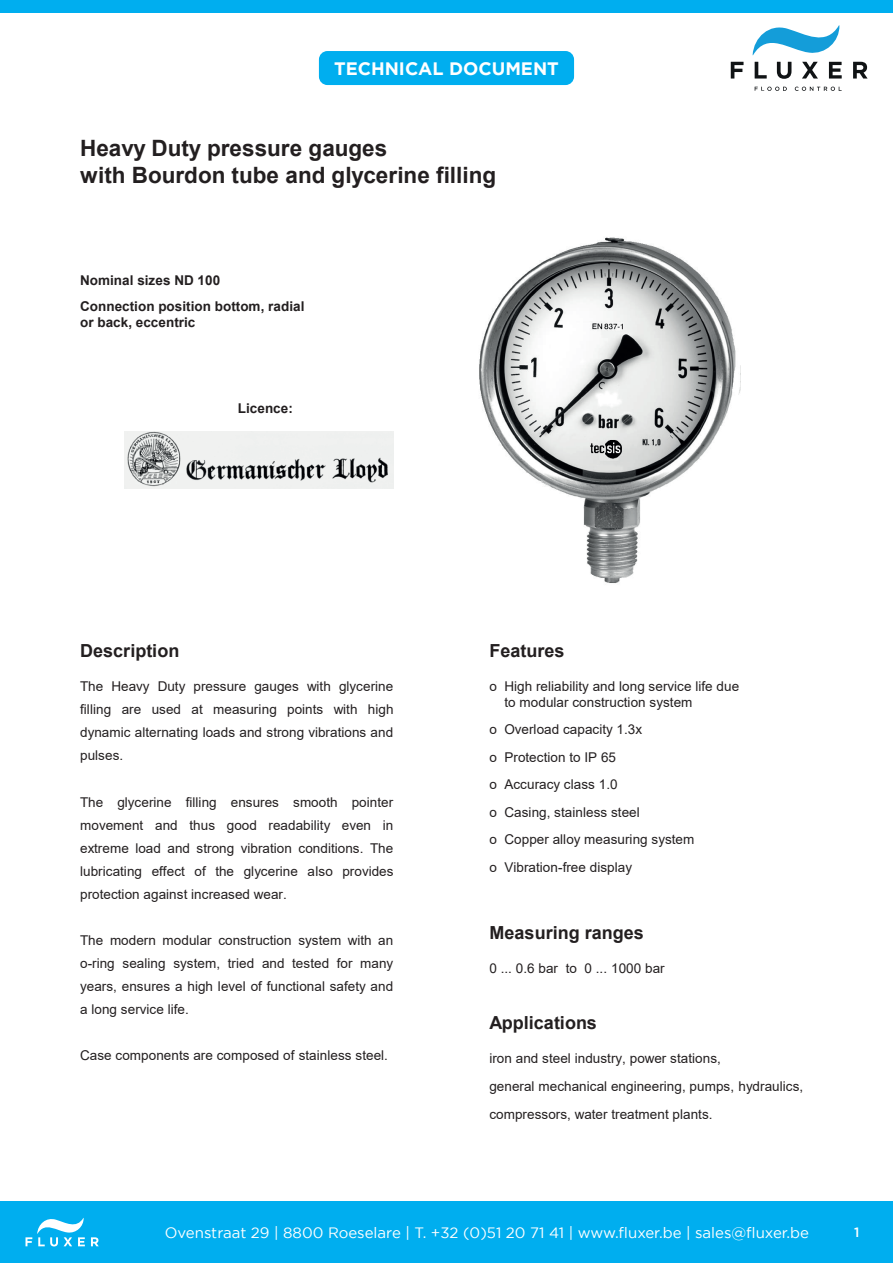
<style>
.page{position:relative;width:893px;height:1263px;background:#fff}
.page>*{position:absolute;margin:0;border:0;box-sizing:border-box;transform-origin:0 0}
.t1{font:700 22.5px/26.7px "Arial";color:#231f20}
.t2{font:700 18px "Arial";color:#231f20}
.t3{font:700 18px "Gotham";color:#fff}
.t4{font:15px "Gotham";color:#fff}
.t5{font:13.5px/23.1px "Arial";letter-spacing:.005em;color:#231f20;text-align:justify}
.t6{font:700 13.5px/25.2px "Arial";letter-spacing:.005em;color:#231f20}
.t7{font:500 13.5px "Gotham";color:#fff}
</style>
<div class="page">
<div style="left:0;top:1201px;width:893px;height:62px;background:#00aeef"></div>
<div style="left:319px;top:51px;width:255px;height:34px;background:#00aeef;border-radius:9px"></div>
<svg style="left:755px;top:87px;width:32px;height:4px"></svg>
<svg style="left:795px;top:87px;width:47px;height:4px"></svg>
<svg style="left:731px;top:62px;width:12px;height:17px"></svg>
<svg style="left:755px;top:62px;width:12px;height:17px"></svg>
<svg style="left:777px;top:62px;width:14px;height:17px"></svg>
<svg style="left:802px;top:62px;width:16px;height:17px"></svg>
<svg style="left:853px;top:62px;width:14px;height:17px"></svg>
<svg style="left:829px;top:62px;width:13px;height:17px"></svg>
<svg style="left:753px;top:26px;width:86px;height:29px"></svg>
<div style="left:0;top:0;width:893px;height:13px;background:#00aeef"></div>
<svg style="left:91px;top:1237px;width:8px;height:9px"></svg>
<svg style="left:26px;top:1218px;width:59px;height:28px"></svg>
<img style="left:125px;top:431px;width:268px;height:57px">
<img style="left:479px;top:237px;width:262px;height:346px">
<h2 class="t3" style="left:334px;top:58px;width:226px">TECHNICAL DOCUMENT</h2>
<h1 class="t1" style="left:80px;top:135px;width:418px">Heavy Duty pressure gauges<br>with Bourdon tube and glycerine filling</h1>
<p class="t6" style="left:80px;top:268px;width:226px">Nominal sizes ND 100<br>Connection position bottom, radial</p>
<p class="t6" style="left:80px;top:310px;width:117px">or back, eccentric</p>
<p class="t6" style="left:238px;top:396px;width:56px">Licence:</p>
<h2 class="t2" style="left:80px;top:637px;width:101px">Description</h2>
<p class="t5" style="left:80px;top:675px;width:315px">The Heavy Duty pressure gauges with glycerine filling are used at measuring points with high dynamic alternating loads and strong vibrations and pulses.</p>
<p class="t5" style="left:80px;top:790px;width:315px">The glycerine filling ensures smooth pointer movement and thus good readability even in extreme load and strong vibration conditions. The lubricating effect of the glycerine also provides protection against increased wear.</p>
<p class="t5" style="left:80px;top:928px;width:315px">The modern modular construction system with an o-ring sealing system, tried and tested for many years, ensures a high level of functional safety and a long service life.</p>
<p class="t5" style="left:80px;top:1044px;width:309px">Case components are composed of stainless steel.</p>
<h2 class="t2" style="left:489px;top:637px;width:77px">Features</h2>
<p class="t5" style="left:504px;top:679px;width:236px;line-height:15.3px;text-indent:-15px">o High reliability and long service life due to modular construction system</p>
<p class="t5" style="left:489px;top:715px;width:207px;line-height:27.6px;text-align:left">o Overload capacity 1.3x<br>o Protection to IP 65<br>o Accuracy class 1.0<br>o Casing, stainless steel<br>o Copper alloy measuring system o Vibration-free display</p>
<h2 class="t2" style="left:490px;top:920px;width:156px">Measuring ranges</h2>
<p class="t5" style="left:489px;top:957px;width:177px">0 ... 0.6 bar to 0 ... 1000 bar</p>
<h2 class="t2" style="left:489px;top:1010px;width:109px">Applications</h2>
<p class="t5" style="left:489px;top:1045px;width:315px;line-height:27.6px;text-align:left">iron and steel industry, power stations,<br>general mechanical engineering, pumps, hydraulics, compressors, water treatment plants.</p>
<p class="t4" style="left:165px;top:1224px;width:646px">Ovenstraat 29 | 8800 Roeselare | T. +32 (0)51 20 71 41 | www.fluxer.be | sales@fluxer.be</p>
<p class="t7" style="left:854px;top:1225px;width:7px">1</p>
</div>
